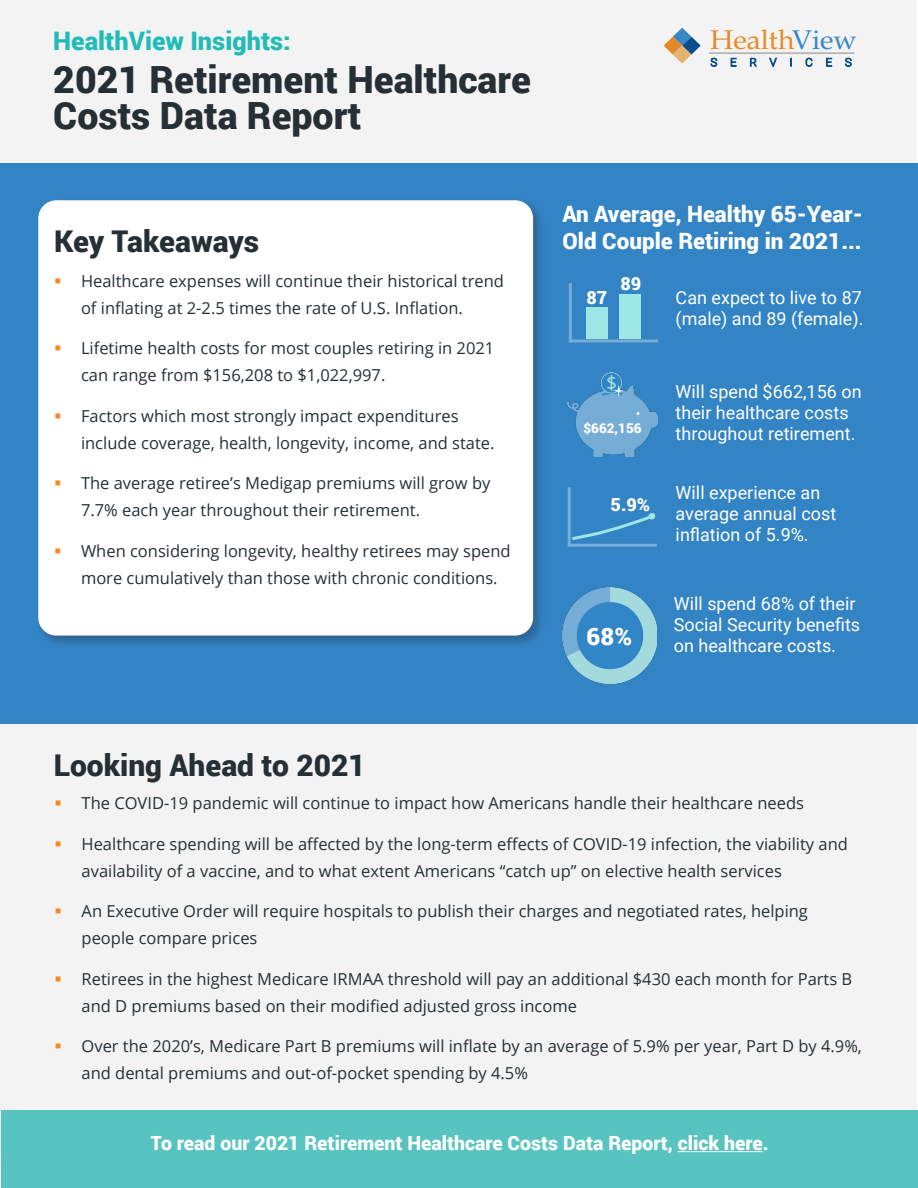
<style>
.page{position:relative;width:918px;height:1188px;background:#fff}
.page>*{position:absolute;margin:0;border:0;box-sizing:border-box;transform-origin:0 0}
.t1{font:900 37.5px/36px "Roboto";color:#262f34}
.t2{font:900 30px "Roboto";color:#262f34}
.t3{font:27.15px "Book Antiqua";color:#e68a23}
.t4{font:900 25.5px "Roboto";color:#22bcb8}
.t5{font:900 24px "Roboto";color:#fff}
.t6{font:900 22.5px/27px "Roboto";color:#fff}
.t7{font:900 19.5px "Roboto";color:#fff}
.t8{font:18px/21px "Roboto";color:#fff}
.t9{font:900 18px "Roboto";color:#fff}
.t10{font:16.5px/27px "Open Sans";color:#262f34}
.t11{font:900 13.5px "Roboto";color:#fff}
.t12{font:300 11.25px "Roboto";letter-spacing:1.095em;color:#0a4d8e}
.s1{color:#3887c7}
</style>
<div class="page">
<div style="left:1px;top:0;width:916px;height:1163px;background:#f3f3f3"></div>
<div style="left:0;top:163px;width:918px;height:561px;background:#3384c5"></div>
<svg style="left:664px;top:28px;width:37px;height:36px"></svg>
<hr style="left:709px;top:53px;width:146px;height:1px;background:#949494">
<div style="left:35px;top:197px;width:511px;height:452px;background:#231f20;opacity:.32"></div>
<div style="left:38px;top:200px;width:495px;height:436px;background:#fff;border-radius:18px"></div>
<div style="left:2px;top:1111px;width:916px;height:77px;background:#58c4c1"></div>
<img style="left:562px;top:588px;width:95px;height:96px">
<hr style="left:569px;top:544px;width:88px;height:3px;background:#78add6">
<hr style="left:568px;top:487px;width:3px;height:60px;background:#78add6">
<svg style="left:570px;top:512px;width:86px;height:30px"></svg>
<hr style="left:570px;top:339px;width:88px;height:3px;background:#78add6">
<hr style="left:569px;top:283px;width:3px;height:59px;background:#78add6">
<div style="left:586px;top:307px;width:21px;height:32px;background:#9ce6e5"></div>
<div style="left:620px;top:294px;width:21px;height:45px;background:#9ce6e5"></div>
<hr style="left:678px;top:1151px;width:85px;height:1px;background:#fff">
<img style="left:567px;top:372px;width:90px;height:85px">
<p class="t4" style="left:53px;top:23px;width:239px">HealthView Insights:</p>
<p class="t1" style="left:53px;top:60px;width:479px">2021 Retirement Healthcare<br>Costs Data Report</p>
<p class="t2" style="left:54px;top:220px;width:207px">Key Takeaways</p>
<p class="t10" style="left:81px;top:267px;width:424px">Healthcare expenses will continue their historical trend of inflating at 2-2.5 times the rate of U.S. Inflation.</p>
<p class="t10" style="left:81px;top:335px;width:415px">Lifetime health costs for most couples retiring in 2021 can range from $156,208 to $1,022,997.</p>
<p class="t10" style="left:81px;top:402px;width:415px">Factors which most strongly impact expenditures include coverage, health, longevity, income, and state.</p>
<p class="t10" style="left:81px;top:470px;width:411px">The average retiree’s Medigap premiums will grow by<br>7.7% each year throughout their retirement.</p>
<p class="t10" style="left:81px;top:537px;width:431px">When considering longevity, healthy retirees may spend more cumulatively than those with chronic conditions.</p>
<p class="t3" style="left:710px;top:21px;width:148px">Health<span class="s1">View</span></p>
<p class="t12" style="left:710px;top:54px;width:143px">SERVICES</p>
<p class="t6" style="left:562px;top:200px;width:302px">An Average, Healthy 65-Year-<br>Old Couple Retiring in 2021...</p>
<p class="t8" style="left:676px;top:286px;width:189px">Can expect to live to 87 (male) and 89 (female).</p>
<p class="t9" style="left:621px;top:271px;width:22px">89</p>
<p class="t9" style="left:587px;top:285px;width:22px">87</p>
<p class="t11" style="left:583px;top:419px;width:60px">$662,156</p>
<p class="t9" style="left:611px;top:492px;width:41px">5.9%</p>
<p class="t5" style="left:587px;top:619px;width:47px">68%</p>
<p class="t8" style="left:676px;top:381px;width:188px">Will spend $662,156 on their healthcare costs throughout retirement.</p>
<p class="t8" style="left:676px;top:481px;width:162px">Will experience an average annual cost inflation of 5.9%.</p>
<p class="t8" style="left:674px;top:592px;width:188px">Will spend 68% of their<br>Social Security benefits on healthcare costs.</p>
<p class="t2" style="left:54px;top:744px;width:314px">Looking Ahead to 2021</p>
<p class="t10" style="left:82px;top:789px;width:724px">The COVID-19 pandemic will continue to impact how Americans handle their healthcare needs</p>
<p class="t10" style="left:82px;top:830px;width:768px">Healthcare spending will be affected by the long-term effects of COVID-19 infection, the viability and availability of a vaccine, and to what extent Americans “catch up” on elective health services</p>
<p class="t10" style="left:82px;top:897px;width:728px">An Executive Order will require hospitals to publish their charges and negotiated rates, helping people compare prices</p>
<p class="t10" style="left:82px;top:965px;width:772px">Retirees in the highest Medicare IRMAA threshold will pay an additional $430 each month for Parts B and D premiums based on their modified adjusted gross income</p>
<p class="t10" style="left:82px;top:1032px;width:782px">Over the 2020’s, Medicare Part B premiums will inflate by an average of 5.9% per year, Part D by 4.9%, and dental premiums and out-of-pocket spending by 4.5%</p>
<p class="t7" style="left:151px;top:1130px;width:619px">To read our 2021 Retirement Healthcare Costs Data Report, click here.</p>
</div>
